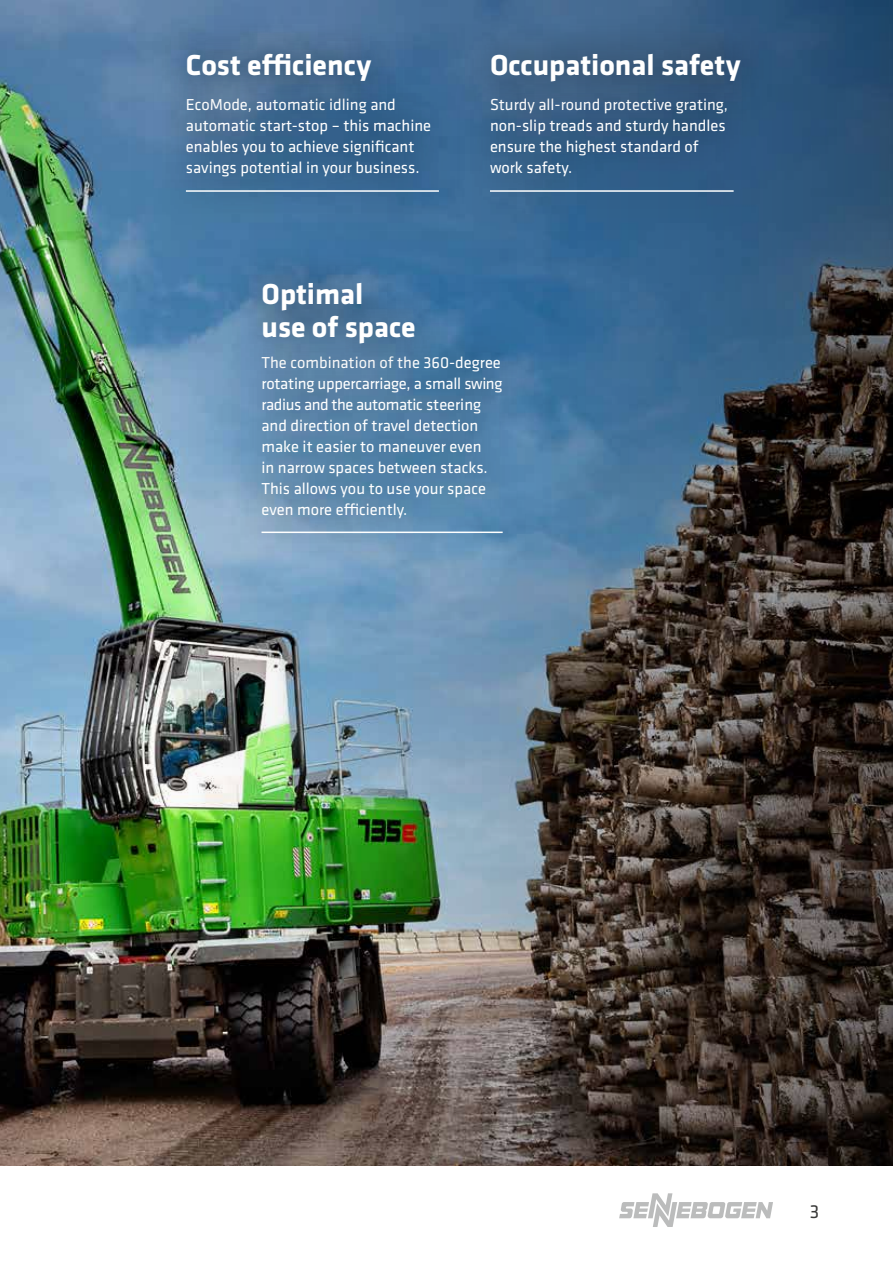
<style>
.page{position:relative;width:893px;height:1263px;background:#fff}
.page>*{position:absolute;margin:0;border:0;box-sizing:border-box;transform-origin:0 0}
.t1{font:700 30px/32.4px "Klavika Basic";color:#fff}
.t2{font:19.5px "Klavika Basic";color:#3a3a39}
.t3{font:16.5px/21px "Klavika Basic";color:#fff}
</style>
<div class="page">
<svg style="left:619px;top:1193px;width:154px;height:34px"></svg>
<img style="left:0;top:0;width:124px;height:1165px">
<img style="left:124px;top:0;width:769px;height:1165px">
<div style="left:164px;top:31px;width:294px;height:185px;background:#3f6a95"></div>
<div style="left:151px;top:63px;width:316px;height:167px;background:#000;opacity:.75"></div>
<hr style="left:186px;top:190px;width:253px;height:2px;background:#fff">
<div style="left:150px;top:16px;width:256px;height:99px;background:#000;opacity:.75"></div>
<div style="left:455px;top:64px;width:307px;height:166px;background:#000;opacity:.75"></div>
<hr style="left:490px;top:190px;width:244px;height:2px;background:#fff">
<div style="left:454px;top:18px;width:321px;height:97px;background:#000;opacity:.75"></div>
<div style="left:226px;top:320px;width:311px;height:251px;background:#000;opacity:.75"></div>
<hr style="left:261px;top:532px;width:242px;height:1px;background:#fff">
<div style="left:225px;top:248px;width:226px;height:129px;background:#000;opacity:.75"></div>
<h1 class="t1" style="left:186px;top:47px;width:187px">Cost efficiency</h1>
<p class="t3" style="left:186px;top:94px;width:247px">EcoMode, automatic idling and automatic start-stop – this machine enables you to achieve significant savings potential in your business.</p>
<h1 class="t1" style="left:261px;top:277px;width:156px">Optimal<br>use of space</h1>
<h1 class="t1" style="left:490px;top:47px;width:252px">Occupational safety</h1>
<p class="t3" style="left:490px;top:94px;width:240px">Sturdy all-round protective grating, non-slip treads and sturdy handles ensure the highest standard of work safety.</p>
<p class="t3" style="left:261px;top:351px;width:242px">The combination of the 360-degree rotating uppercarriage, a small swing radius and the automatic steering and direction of travel detection make it easier to maneuver even<br>in narrow spaces between stacks.<br>This allows you to use your space even more efficiently.</p>
<p class="t2" style="left:810px;top:1199px;width:11px">3</p>
</div>
